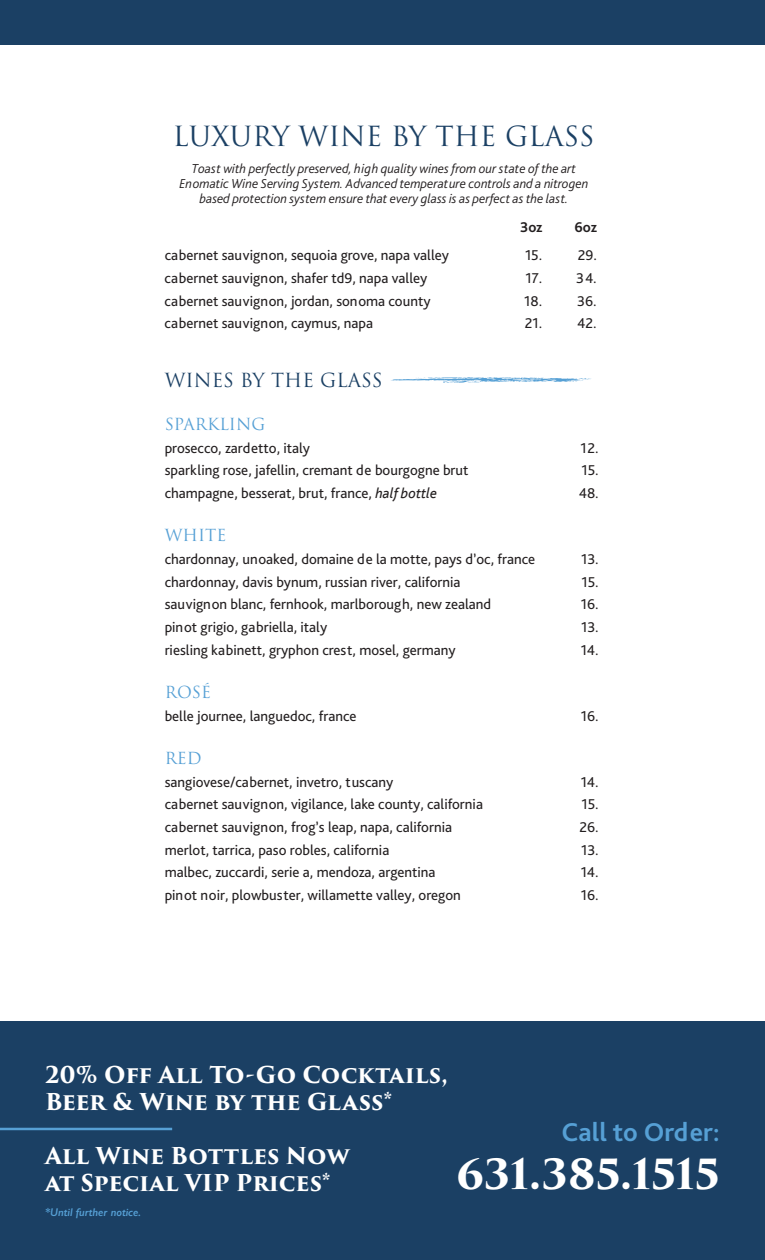
<style>
.page{position:relative;width:765px;height:1260px;background:#1b4064}
.page>*{position:absolute;margin:0;border:0;box-sizing:border-box;transform-origin:0 0}
.t1{font:700 40.5px "Trajan Pro 3";color:#fff}
.t2{font:27px "Trajan";color:#1b4064}
.t3{font:700 27px "Bliss Pro";color:#56a0d5}
.t4{font:700 22.62px/27.1px "Trajan Pro 3";letter-spacing:-.005em;color:#fff}
.t5{font:18.88px "Trajan";color:#1b4064}
.t6{font:16.25px "Trajan";color:#56a0d5}
.t7{font:14.88px "Bliss Pro";color:#231f20}
.t8{font:700 14.88px "Bliss Pro";letter-spacing:-.005em;color:#231f20}
.t9{font:italic 300 13.5px/14.9px "Bliss Pro";color:#231f20;text-align:center}
.t10{font:italic 600 11.25px "Gill Sans";color:#56a0d5}
.s1{font-style:italic}
</style>
<div class="page">
<hr style="left:0;top:1128px;width:172px;height:2px;background:#56a0d5">
<div style="left:0;top:45px;width:765px;height:976px;background:#fff"></div>
<svg style="left:391px;top:377px;width:200px;height:6px"></svg>
<p class="t2" style="left:173px;top:120px;width:423px">LUXURY WINE BY THE GLASS</p>
<p class="t9" style="left:179px;top:161px;width:410px">Toast with perfectly preserved, high quality wines from our state of the art<br>Enomatic Wine Serving System. Advanced temperature controls and a nitrogen based protection system ensure that every glass is as perfect as the last.</p>
<p class="t8" style="left:520px;top:218px;width:24px">3oz</p>
<p class="t8" style="left:574px;top:218px;width:24px">6oz</p>
<p class="t7" style="left:165px;top:246px;width:286px">cabernet sauvignon, sequoia grove, napa valley</p>
<p class="t7" style="left:525px;top:246px;width:73px">15. 29.</p>
<p class="t7" style="left:165px;top:269px;width:264px">cabernet sauvignon, shafer td9, napa valley</p>
<p class="t7" style="left:526px;top:269px;width:73px">17. 34.</p>
<p class="t7" style="left:165px;top:292px;width:267px">cabernet sauvignon, jordan, sonoma county</p>
<p class="t7" style="left:524px;top:292px;width:74px">18. 36.</p>
<p class="t7" style="left:165px;top:314px;width:210px">cabernet sauvignon, caymus, napa</p>
<p class="t7" style="left:525px;top:314px;width:73px">21. 42.</p>
<p class="t5" style="left:165px;top:369px;width:220px">WINES BY THE GLASS</p>
<p class="t6" style="left:165px;top:414px;width:102px">SPARKLING</p>
<p class="t7" style="left:165px;top:438px;width:147px">prosecco, zardetto, italy</p>
<p class="t7" style="left:581px;top:438px;width:20px">12.</p>
<p class="t7" style="left:165px;top:461px;width:305px">sparkling rose, jafellin, cremant de bourgogne brut</p>
<p class="t7" style="left:581px;top:461px;width:19px">15.</p>
<p class="t7" style="left:165px;top:484px;width:274px">champagne, besserat, brut, france, <span class="s1">half bottle</span></p>
<p class="t7" style="left:579px;top:484px;width:22px">48.</p>
<p class="t6" style="left:165px;top:526px;width:63px">WHITE</p>
<p class="t7" style="left:165px;top:550px;width:372px">chardonnay, unoaked, domaine de la motte, pays d’oc, france</p>
<p class="t7" style="left:581px;top:550px;width:19px">13.</p>
<p class="t7" style="left:165px;top:572px;width:297px">chardonnay, davis bynum, russian river, california</p>
<p class="t7" style="left:581px;top:572px;width:19px">15.</p>
<p class="t7" style="left:165px;top:595px;width:328px">sauvignon blanc, fernhook, marlborough, new zealand</p>
<p class="t7" style="left:581px;top:595px;width:19px">16.</p>
<p class="t7" style="left:165px;top:618px;width:164px">pinot grigio, gabriella, italy</p>
<p class="t7" style="left:581px;top:618px;width:19px">13.</p>
<p class="t7" style="left:165px;top:640px;width:292px">riesling kabinett, gryphon crest, mosel, germany</p>
<p class="t7" style="left:581px;top:640px;width:20px">14.</p>
<p class="t6" style="left:165px;top:682px;width:48px">ROSÉ</p>
<p class="t7" style="left:165px;top:706px;width:193px">belle journee, languedoc, france</p>
<p class="t7" style="left:581px;top:706px;width:19px">16.</p>
<p class="t6" style="left:165px;top:748px;width:38px">RED</p>
<p class="t7" style="left:165px;top:772px;width:230px">sangiovese/cabernet, invetro, tuscany</p>
<p class="t7" style="left:581px;top:772px;width:20px">14.</p>
<p class="t7" style="left:165px;top:795px;width:320px">cabernet sauvignon, vigilance, lake county, california</p>
<p class="t7" style="left:581px;top:795px;width:19px">15.</p>
<p class="t7" style="left:165px;top:818px;width:289px">cabernet sauvignon, frog’s leap, napa, california</p>
<p class="t7" style="left:580px;top:818px;width:21px">26.</p>
<p class="t7" style="left:165px;top:840px;width:226px">merlot, tarrica, paso robles, california</p>
<p class="t7" style="left:581px;top:840px;width:19px">13.</p>
<p class="t7" style="left:165px;top:863px;width:272px">malbec, zuccardi, serie a, mendoza, argentina</p>
<p class="t7" style="left:581px;top:863px;width:20px">14.</p>
<p class="t7" style="left:165px;top:886px;width:298px">pinot noir, plowbuster, willamette valley, oregon</p>
<p class="t7" style="left:581px;top:886px;width:19px">16.</p>
<h3 class="t4" style="left:45px;top:1062px;width:404px">20% Off All To-Go Cocktails,<br>Beer &amp; Wine by the Glass*</h3>
<h3 class="t4" style="left:45px;top:1143px;width:306px">All Wine Bottles Now at Special VIP Prices*</h3>
<p class="t10" style="left:45px;top:1205px;width:97px">*Until further notice.</p>
<h2 class="t3" style="left:561px;top:1115px;width:160px">Call to Order:</h2>
<h1 class="t1" style="left:456px;top:1144px;width:265px">631.385.1515</h1>
</div>
